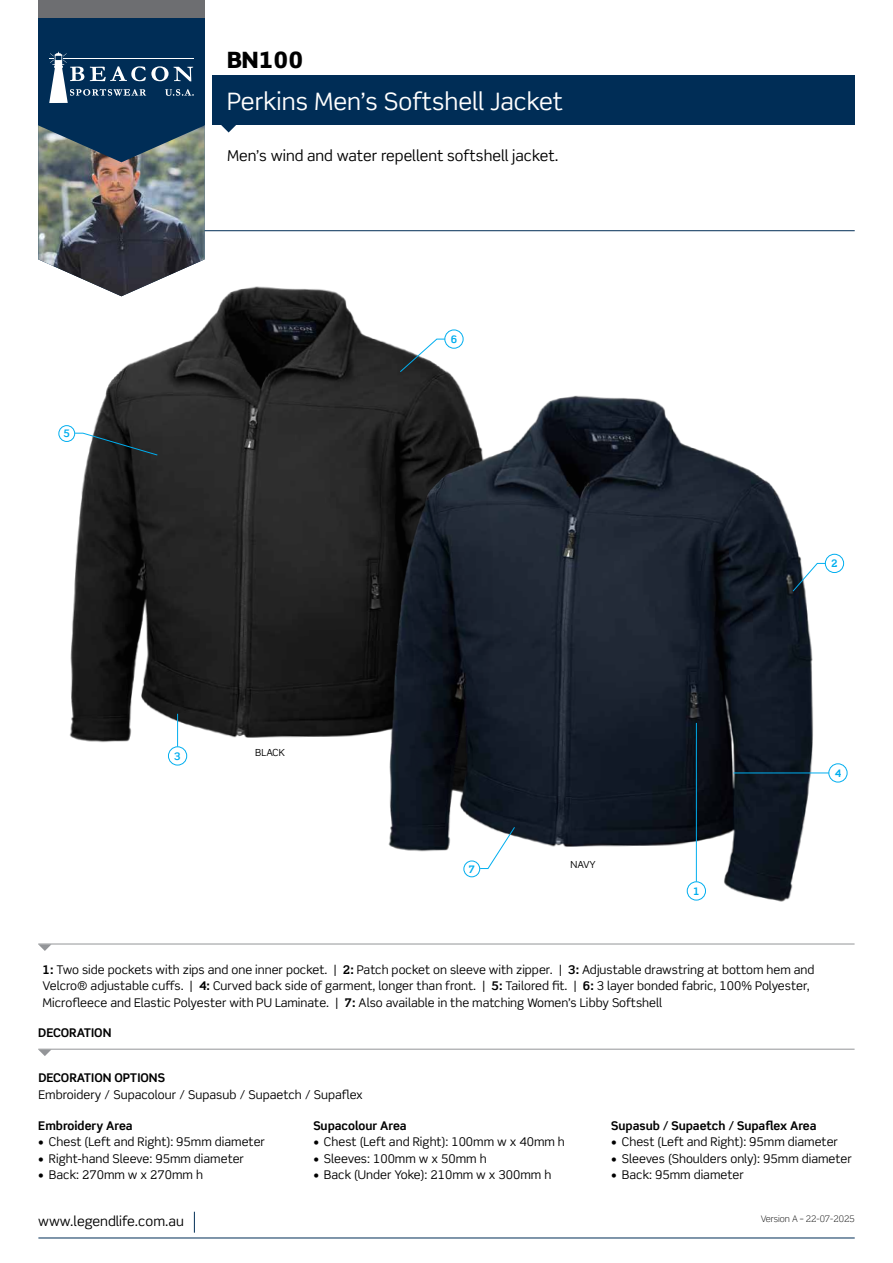
<style>
.page{position:relative;width:893px;height:1263px;background:#fff}
.page>*{position:absolute;margin:0;border:0;box-sizing:border-box;transform-origin:0 0}
.t1{font:24px "Scene Std";color:#fff}
.t2{font:900 22.5px "Scene Std";color:#000}
.t3{font:15px "Scene Std";color:#000}
.t4{font:13.5px "Scene Std";color:#000}
.t5{font:12px/16.5px "Scene Std";color:#000}
.t6{font:700 12px "Scene Std";color:#000}
.t7{font:700 10.35px "Scene Std";color:#00aeef}
.t8{font:9.75px "Scene Std";color:#000}
.t9{font:300 9px "Scene Std";color:#000}
.s1{font-weight:700}
</style>
<div class="page">
<img style="left:58px;top:286px;width:406px;height:480px">
<img style="left:376px;top:384px;width:449px;height:518px">
<hr style="left:38px;top:230px;width:817px;height:1px;background:#002d56">
<div style="left:213px;top:75px;width:642px;height:50px;background:#002d56"></div>
<div style="left:38px;top:0;width:167px;height:125px;background:#002d56"></div>
<hr style="left:38px;top:1237px;width:817px;height:1px;background:#002d56">
<svg style="left:194px;top:1212px;width:1px;height:21px"></svg>
<div style="left:38px;top:0;width:167px;height:17px;background:#6d6e71"></div>
<svg style="left:221px;top:125px;width:15px;height:7px"></svg>
<svg style="left:792px;top:563px;width:34px;height:29px"></svg>
<div style="left:825px;top:554px;width:19px;height:19px;border:1px solid #00aeef;border-radius:50%"></div>
<hr style="left:733px;top:772px;width:96px;height:1px;background:#00aeef">
<div style="left:828px;top:763px;width:19px;height:19px;border:1px solid #00aeef;border-radius:50%"></div>
<svg style="left:399px;top:338px;width:47px;height:35px"></svg>
<div style="left:444px;top:330px;width:19px;height:19px;border:1px solid #00aeef;border-radius:50%"></div>
<hr style="left:696px;top:723px;width:1px;height:159px;background:#00aeef">
<div style="left:687px;top:881px;width:19px;height:19px;border:1px solid #00aeef;border-radius:50%"></div>
<hr style="left:177px;top:714px;width:1px;height:33px;background:#00aeef">
<div style="left:168px;top:746px;width:19px;height:19px;border:1px solid #00aeef;border-radius:50%"></div>
<div style="left:58px;top:425px;width:17px;height:17px;border:1px solid #00aeef;border-radius:50%"></div>
<svg style="left:74px;top:432px;width:84px;height:24px"></svg>
<div style="left:463px;top:861px;width:17px;height:16px;border:1px solid #00aeef;border-radius:50%"></div>
<svg style="left:479px;top:826px;width:37px;height:43px"></svg>
<svg style="left:39px;top:945px;width:12px;height:6px"></svg>
<hr style="left:38px;top:1049px;width:817px;height:1px;background:#939598">
<svg style="left:38px;top:1049px;width:13px;height:7px"></svg>
<hr style="left:38px;top:944px;width:817px;height:1px;background:#939598">
<img style="left:38px;top:52px;width:167px;height:244px">
<h2 class="t2" style="left:227px;top:45px;width:78px">BN100</h2>
<h1 class="t1" style="left:227px;top:86px;width:338px">Perkins Men’s Softshell Jacket</h1>
<p class="t3" style="left:227px;top:146px;width:333px">Men’s wind and water repellent softshell jacket.</p>
<p class="t7" style="left:63px;top:427px;width:8px">5</p>
<p class="t7" style="left:451px;top:333px;width:8px">6</p>
<p class="t7" style="left:831px;top:557px;width:8px">2</p>
<p class="t7" style="left:174px;top:750px;width:8px">3</p>
<p class="t8" style="left:255px;top:746px;width:31px">BLACK</p>
<p class="t7" style="left:835px;top:767px;width:8px">4</p>
<p class="t7" style="left:468px;top:862px;width:8px">7</p>
<p class="t8" style="left:571px;top:858px;width:27px">NAVY</p>
<p class="t7" style="left:693px;top:885px;width:8px">1</p>
<p class="t5" style="left:43px;top:961px;width:773px"><span class="s1">1:</span> Two side pockets with zips and one inner pocket. | <span class="s1">2:</span> Patch pocket on sleeve with zipper. | <span class="s1">3:</span> Adjustable drawstring at bottom hem and<br>Velcro® adjustable cuffs. | <span class="s1">4:</span> Curved back side of garment, longer than front. | <span class="s1">5:</span> Tailored fit. | <span class="s1">6:</span> 3 layer bonded fabric, 100% Polyester,<br>Microfleece and Elastic Polyester with PU Laminate. | <span class="s1">7:</span> Also available in the matching Women’s Libby Softshell</p>
<p class="t6" style="left:38px;top:1025px;width:75px">DECORATION</p>
<p class="t6" style="left:38px;top:1070px;width:128px">DECORATION OPTIONS</p>
<p class="t5" style="left:38px;top:1086px;width:326px">Embroidery / Supacolour / Supasub / Supaetch / Supaflex</p>
<p class="t6" style="left:38px;top:1118px;width:96px">Embroidery Area</p>
<p class="t5" style="left:38px;top:1133px;width:228px">• Chest (Left and Right): 95mm diameter</p>
<p class="t5" style="left:38px;top:1150px;width:207px">• Right-hand Sleeve: 95mm diameter</p>
<p class="t5" style="left:38px;top:1166px;width:166px">• Back: 270mm w x 270mm h</p>
<p class="t6" style="left:313px;top:1118px;width:95px">Supacolour Area</p>
<p class="t5" style="left:313px;top:1133px;width:253px">• Chest (Left and Right): 100mm w x 40mm h</p>
<p class="t5" style="left:313px;top:1150px;width:175px">• Sleeves: 100mm w x 50mm h</p>
<p class="t5" style="left:313px;top:1166px;width:239px">• Back (Under Yoke): 210mm w x 300mm h</p>
<p class="t6" style="left:611px;top:1118px;width:207px">Supasub / Supaetch / Supaflex Area</p>
<p class="t5" style="left:611px;top:1133px;width:228px">• Chest (Left and Right): 95mm diameter</p>
<p class="t5" style="left:611px;top:1150px;width:242px">• Sleeves (Shoulders only): 95mm diameter</p>
<p class="t5" style="left:611px;top:1166px;width:134px">• Back: 95mm diameter</p>
<p class="t4" style="left:38px;top:1213px;width:147px">www.legendlife.com.au</p>
<p class="t9" style="left:761px;top:1213px;width:96px">Version A – 22-07-2025</p>
</div>
